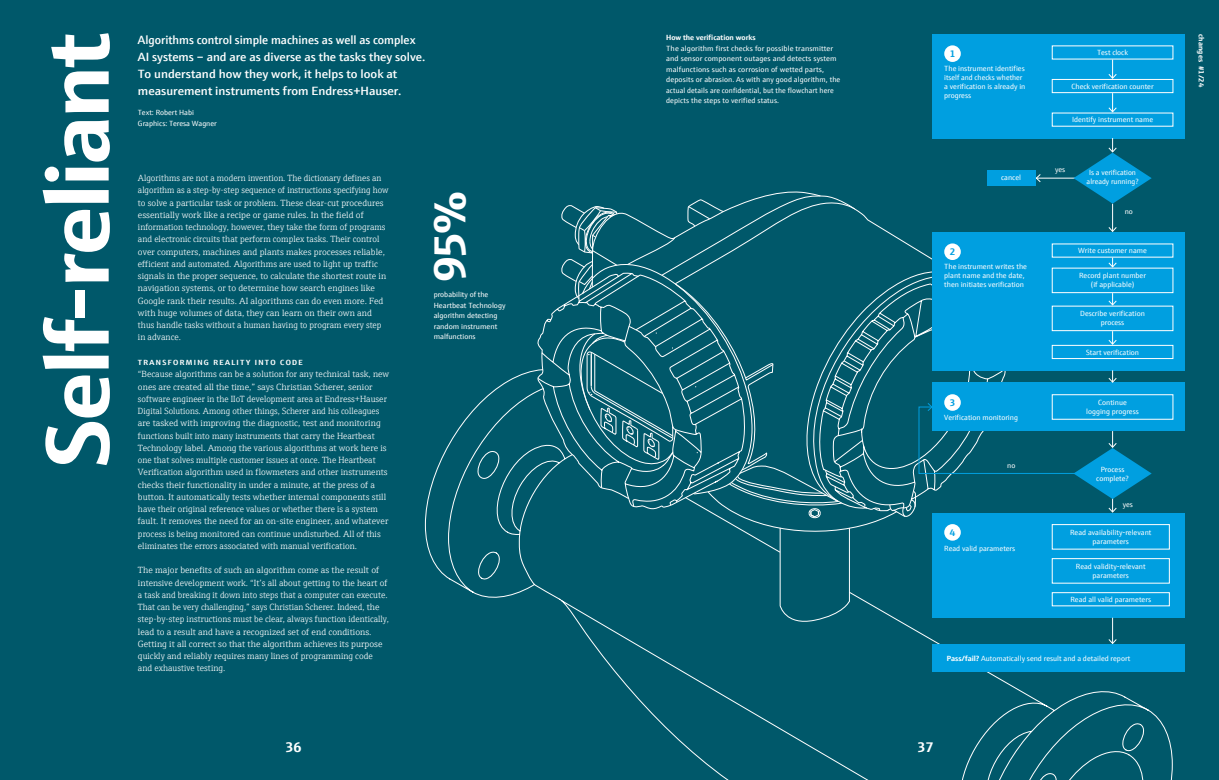
<style>
.page{position:relative;width:1219px;height:780px;background:#00586a}
.page>*{position:absolute;margin:0;border:0;box-sizing:border-box;transform-origin:0 0}
.t1{font:700 90px "E+H Sans";letter-spacing:-.02em;color:#fff}
.t2{font:700 45px "E+H Sans";color:#fff}
.t3{font:700 14px "E+H Sans";color:#fff}
.t4{font:600 12px/17px "E+H Sans";color:#fff}
.t5{font:700 9.6px "E+H Sans";color:#009fe0}
.t6{font:300 9px/12.2px "E+H Serif";color:#fff}
.t7{font:7.5px/9px "E+H Sans";color:#fff;text-align:center}
.t8{font:700 7.5px "E+H Sans";letter-spacing:.01em;color:#fff}
.t9{font:700 7.5px "E+H Sans";letter-spacing:.18em;color:#fff}
.s1{font-weight:700}
</style>
<div class="page">
<svg style="left:424px;top:370px;width:749px;height:410px"></svg>
<div style="left:933px;top:34px;width:252px;height:104px;background:#009fe0"></div>
<div style="left:933px;top:512px;width:252px;height:105px;background:#009fe0"></div>
<div style="left:933px;top:644px;width:252px;height:28px;background:#009fe0"></div>
<div style="left:933px;top:232px;width:252px;height:138px;background:#009fe0"></div>
<div style="left:933px;top:383px;width:252px;height:48px;background:#009fe0"></div>
<svg style="left:1107px;top:60px;width:11px;height:19px"></svg>
<svg style="left:1107px;top:93px;width:11px;height:19px"></svg>
<div style="left:1052px;top:267px;width:121px;height:26px;border:1px solid #fff"></div>
<div style="left:1052px;top:79px;width:121px;height:14px;border:1px solid #fff"></div>
<div style="left:1052px;top:305px;width:121px;height:26px;border:1px solid #fff"></div>
<div style="left:1052px;top:345px;width:121px;height:14px;border:1px solid #fff"></div>
<div style="left:1052px;top:524px;width:118px;height:25px;border:1px solid #fff"></div>
<div style="left:1052px;top:558px;width:118px;height:25px;border:1px solid #fff"></div>
<div style="left:1052px;top:592px;width:118px;height:14px;border:1px solid #fff"></div>
<div style="left:944px;top:45px;width:17px;height:17px;background:#fff;border-radius:50%"></div>
<div style="left:1052px;top:394px;width:121px;height:26px;border:1px solid #fff"></div>
<svg style="left:535px;top:138px;width:617px;height:507px"></svg>
<h1 class="t1" style="left:7px;top:467px;width:436px;rotate:-90deg">Self-reliant</h1>
<h3 class="t4" style="left:138px;top:30px;width:289px">Algorithms control simple machines as well as complex AI systems – and are as diverse as the tasks they solve.<br>To understand how they work, it helps to look at measurement instruments from Endress+Hauser.</h3>
<p class="t7" style="left:138px;top:107px;width:80px;line-height:10.5px;text-align:left">Text: Robert Habi<br>Graphics: Teresa Wagner</p>
<p class="t6" style="left:138px;top:171px;width:252px">Algorithms are not a modern invention. The dictionary defines an algorithm as a step-by-step sequence of instructions specifying how to solve a particular task or problem. These clear-cut procedures essentially work like a recipe or game rules. In the field of information technology, however, they take the form of programs and electronic circuits that perform complex tasks. Their control over computers, machines and plants makes processes reliable, efficient and automated. Algorithms are used to light up traffic signals in the proper sequence, to calculate the shortest route in navigation systems, or to determine how search engines like Google rank their results. AI algorithms can do even more. Fed with huge volumes of data, they can learn on their own and thus handle tasks without a human having to program every step in advance.</p>
<p class="t9" style="left:138px;top:356px;width:166px">TRANSFORMING REALITY INTO CODE</p>
<p class="t6" style="left:138px;top:367px;width:253px">“Because algorithms can be a solution for any technical task, new ones are created all the time,” says Christian Scherer, senior software engineer in the IIoT development area at Endress+Hauser Digital Solutions. Among other things, Scherer and his colleagues are tasked with improving the diagnostic, test and monitoring functions built into many instruments that carry the Heartbeat Technology label. Among the various algorithms at work here is one that solves multiple customer issues at once. The Heartbeat Verification algorithm used in flowmeters and other instruments checks their functionality in under a minute, at the press of a button. It automatically tests whether internal components still have their original reference values or whether there is a system fault. It removes the need for an on-site engineer, and whatever process is being monitored can continue undisturbed. All of this eliminates the errors associated with manual verification.</p>
<p class="t6" style="left:138px;top:563px;width:253px">The major benefits of such an algorithm come as the result of intensive development work. “It’s all about getting to the heart of a task and breaking it down into steps that a computer can execute.<br>That can be very challenging,” says Christian Scherer. Indeed, the step-by-step instructions must be clear, always function identically, lead to a result and have a recognized set of end conditions.<br>Getting it all correct so that the algorithm achieves its purpose quickly and reliably requires many lines of programming code and exhaustive testing.</p>
<h2 class="t2" style="left:414px;top:282px;width:93px;rotate:-90deg">95%</h2>
<p class="t7" style="left:434px;top:299px;width:73px;line-height:10.5px;text-align:left">Heartbeat Technology algorithm detecting random instrument malfunctions</p>
<p class="t7" style="left:434px;top:290px;width:56px">probability of the</p>
<p class="t8" style="left:666px;top:32px;width:91px">How the verification works</p>
<p class="t7" style="left:666px;top:42px;width:176px;line-height:10.5px;text-align:left">The algorithm first checks for possible transmitter and sensor component outages and detects system malfunctions such as corrosion of wetted parts, deposits or abrasion. As with any good algorithm, the actual details are confidential, but the flowchart here depicts the steps to verified status.</p>
<p class="t5" style="left:950px;top:46px;width:7px">1</p>
<p class="t7" style="left:944px;top:63px;width:83px;text-align:left">The instrument identifies itself and checks whether a verification is already in progress</p>
<p class="t7" style="left:1097px;top:47px;width:32px">Test clock</p>
<p class="t7" style="left:1071px;top:81px;width:84px">Check verification counter</p>
<p class="t7" style="left:1072px;top:114px;width:83px">Identify instrument name</p>
<p class="t7" style="left:1001px;top:172px;width:21px">cancel</p>
<p class="t7" style="left:1055px;top:165px;width:12px">yes</p>
<p class="t7" style="left:1087px;top:167px;width:53px">Is a verification already running?</p>
<p class="t7" style="left:1125px;top:207px;width:10px">no</p>
<p class="t5" style="left:950px;top:244px;width:7px">2</p>
<p class="t7" style="left:944px;top:261px;width:84px;text-align:left">The instrument writes the plant name and the date, then initiates verification</p>
<p class="t7" style="left:1078px;top:245px;width:70px">Write customer name</p>
<p class="t7" style="left:1079px;top:271px;width:68px">Record plant number (if applicable)</p>
<p class="t7" style="left:1080px;top:309px;width:66px">Describe verification process</p>
<p class="t7" style="left:1086px;top:347px;width:55px">Start verification</p>
<p class="t5" style="left:950px;top:395px;width:7px">3</p>
<p class="t7" style="left:944px;top:412px;width:75px">Verification monitoring</p>
<p class="t7" style="left:1086px;top:397px;width:54px">Continue logging progress</p>
<p class="t7" style="left:1007px;top:460px;width:10px">no</p>
<p class="t7" style="left:1096px;top:464px;width:34px">Process complete?</p>
<p class="t7" style="left:1123px;top:499px;width:12px">yes</p>
<p class="t5" style="left:950px;top:524px;width:7px">4</p>
<p class="t7" style="left:944px;top:543px;width:73px">Read valid parameters</p>
<p class="t7" style="left:1070px;top:527px;width:83px">Read availability-relevant parameters</p>
<p class="t7" style="left:1076px;top:561px;width:71px">Read validity-relevant parameters</p>
<p class="t7" style="left:1070px;top:594px;width:82px">Read all valid parameters</p>
<p class="t7" style="left:947px;top:653px;width:185px"><span class="s1">Pass/fail?</span> Automatically send result and a detailed report</p>
<h3 class="t3" style="left:285px;top:735px;width:18px">36</h3>
<h3 class="t3" style="left:917px;top:735px;width:18px">37</h3>
<p class="t8" style="left:1207px;top:34px;width:54px;rotate:90deg">changes #1/24</p>
</div>
